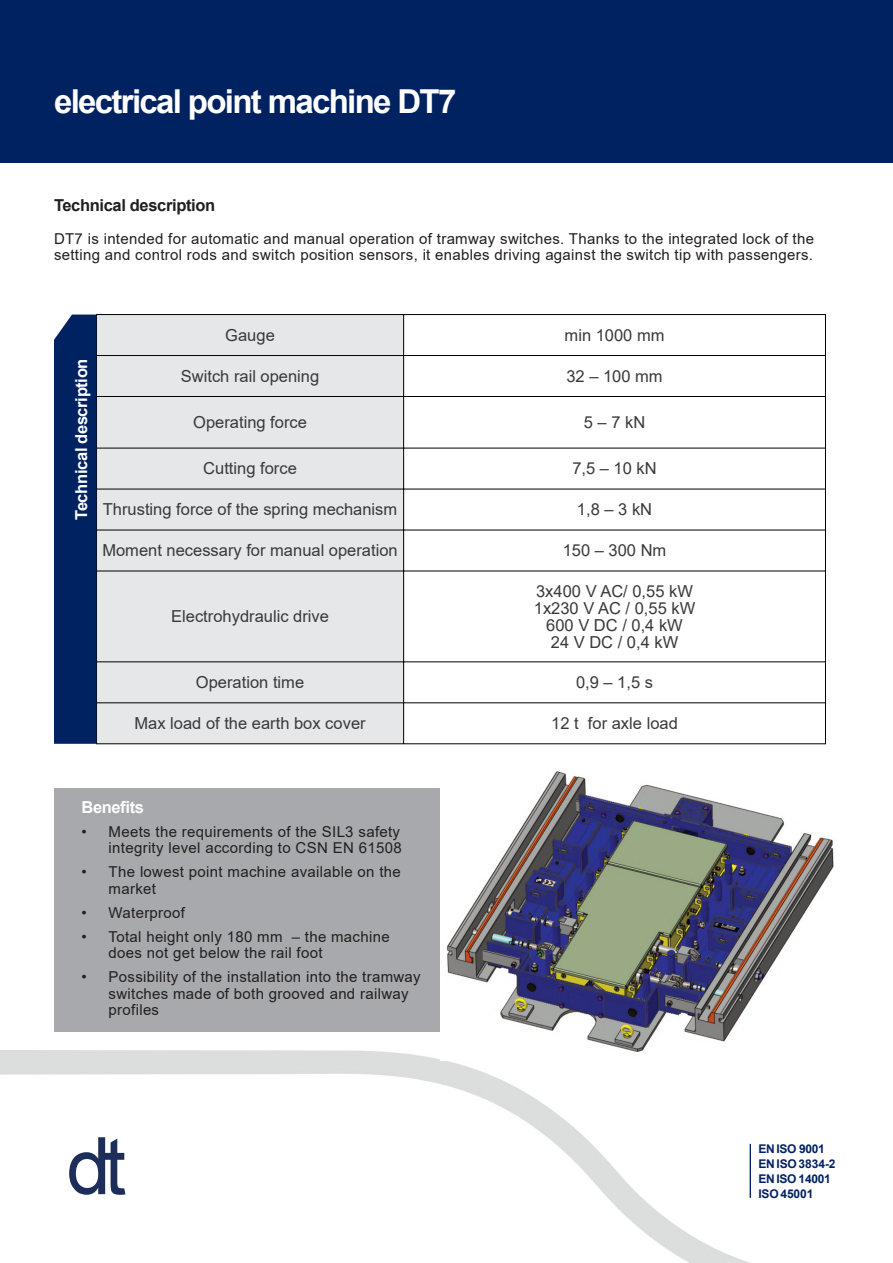
<style>
.page{position:relative;width:893px;height:1263px;background:#fff}
.page>*{position:absolute;margin:0;border:0;box-sizing:border-box;transform-origin:0 0}
.t1{font:700 33px "Arial";letter-spacing:-.05em;color:#fff}
.t2{font:16.5px/17.1px "Arial";color:#38393a;text-align:center}
.t3{font:700 16.5px "Arial";letter-spacing:-.02em;color:#fff}
.t4{font:700 16.5px "Arial";letter-spacing:-.02em;color:#231f20}
.t5{font:15px/16.5px "Arial";letter-spacing:.02em;color:#231f20}
.t6{font:700 12px/15px "Arial";letter-spacing:-.01em;color:#002261}
</style>
<div class="page">
<div style="left:0;top:0;width:893px;height:163px;background:#002261"></div>
<div style="left:97px;top:315px;width:307px;height:429px;background:#e6e7e8"></div>
<hr style="left:96px;top:314px;width:1px;height:430px;background:#000">
<hr style="left:825px;top:314px;width:1px;height:430px;background:#000">
<hr style="left:403px;top:315px;width:1px;height:429px;background:#000">
<hr style="left:97px;top:314px;width:728px;height:1px;background:#000">
<hr style="left:97px;top:355px;width:728px;height:1px;background:#000">
<hr style="left:97px;top:396px;width:728px;height:1px;background:#000">
<hr style="left:97px;top:448px;width:728px;height:1px;background:#000">
<hr style="left:97px;top:489px;width:728px;height:1px;background:#000">
<hr style="left:97px;top:530px;width:728px;height:1px;background:#000">
<hr style="left:97px;top:571px;width:728px;height:1px;background:#000">
<hr style="left:97px;top:661px;width:728px;height:1px;background:#000">
<hr style="left:97px;top:702px;width:728px;height:1px;background:#000">
<hr style="left:97px;top:743px;width:728px;height:1px;background:#000">
<div style="left:54px;top:315px;width:43px;height:429px;background:#002261"></div>
<div style="left:54px;top:788px;width:392px;height:244px;background:#a7a9ac"></div>
<img style="left:0;top:1051px;width:751px;height:212px">
<img style="left:440px;top:771px;width:394px;height:290px">
<svg style="left:69px;top:1137px;width:56px;height:58px"></svg>
<h1 class="t1" style="left:54px;top:89px;width:404px">electrical point machine DT7</h1>
<p class="t4" style="left:54px;top:199px;width:163px">Technical description</p>
<p class="t5" style="left:54px;top:232px;width:762px">DT7 is intended for automatic and manual operation of tramway switches. Thanks to the integrated lock of the setting and control rods and switch position sensors, it enables driving against the switch tip with passengers.</p>
<p class="t3" style="left:75px;top:520px;width:163px;rotate:-90deg">Technical description</p>
<p class="t2" style="left:225px;top:328px;width:51px">Gauge</p>
<p class="t2" style="left:565px;top:328px;width:101px">min 1000 mm</p>
<p class="t2" style="left:181px;top:369px;width:140px">Switch rail opening</p>
<p class="t2" style="left:566px;top:369px;width:98px">32 – 100 mm</p>
<p class="t2" style="left:193px;top:415px;width:115px">Operating force</p>
<p class="t2" style="left:584px;top:415px;width:63px">5–7kN</p>
<p class="t2" style="left:203px;top:462px;width:95px">Cutting force</p>
<p class="t2" style="left:572px;top:462px;width:86px">7,5 – 10 kN</p>
<p class="t2" style="left:103px;top:503px;width:296px">Thrusting force of the spring mechanism</p>
<p class="t2" style="left:577px;top:503px;width:77px">1,8 – 3 kN</p>
<p class="t2" style="left:102px;top:544px;width:297px">Moment necessary for manual operation</p>
<p class="t2" style="left:563px;top:544px;width:105px">150 – 300 Nm</p>
<p class="t2" style="left:171px;top:609px;width:159px">Electrohydraulic drive</p>
<p class="t2" style="left:534px;top:584px;width:163px">3x400 V AC/ 0,55 kW<br>1x230 V AC / 0,55 kW<br>600 V DC / 0,4 kW<br>24 V DC / 0,4 kW</p>
<p class="t2" style="left:196px;top:675px;width:110px">Operation time</p>
<p class="t2" style="left:576px;top:675px;width:79px">0,9 – 1,5 s</p>
<p class="t2" style="left:134px;top:716px;width:233px">Max load of the earth box cover</p>
<p class="t2" style="left:551px;top:716px;width:128px">12 t for axle load</p>
<p class="t3" style="left:82px;top:801px;width:64px">Benefits</p>
<p class="t5" style="left:82px;top:825px;width:322px;text-align:right">• Meets the requirements of the SIL3 safety integrity level according to CSN EN 61508</p>
<p class="t5" style="left:109px;top:865px;width:294px;text-indent:-27px">• The lowest point machine available on the market</p>
<p class="t5" style="left:82px;top:906px;width:105px">• Waterproof</p>
<p class="t5" style="left:109px;top:930px;width:283px;text-indent:-27px">• Total height only 180 mm – the machine does not get below the rail foot</p>
<p class="t5" style="left:109px;top:970px;width:314px;text-indent:-27px">• Possibility of the installation into the tramway switches made of both grooved and railway profiles</p>
<p class="t6" style="left:758px;top:1142px;width:79px">EN ISO 9001<br>ENISO3834-2<br>EN ISO 14001<br>ISO45001</p>
</div>
